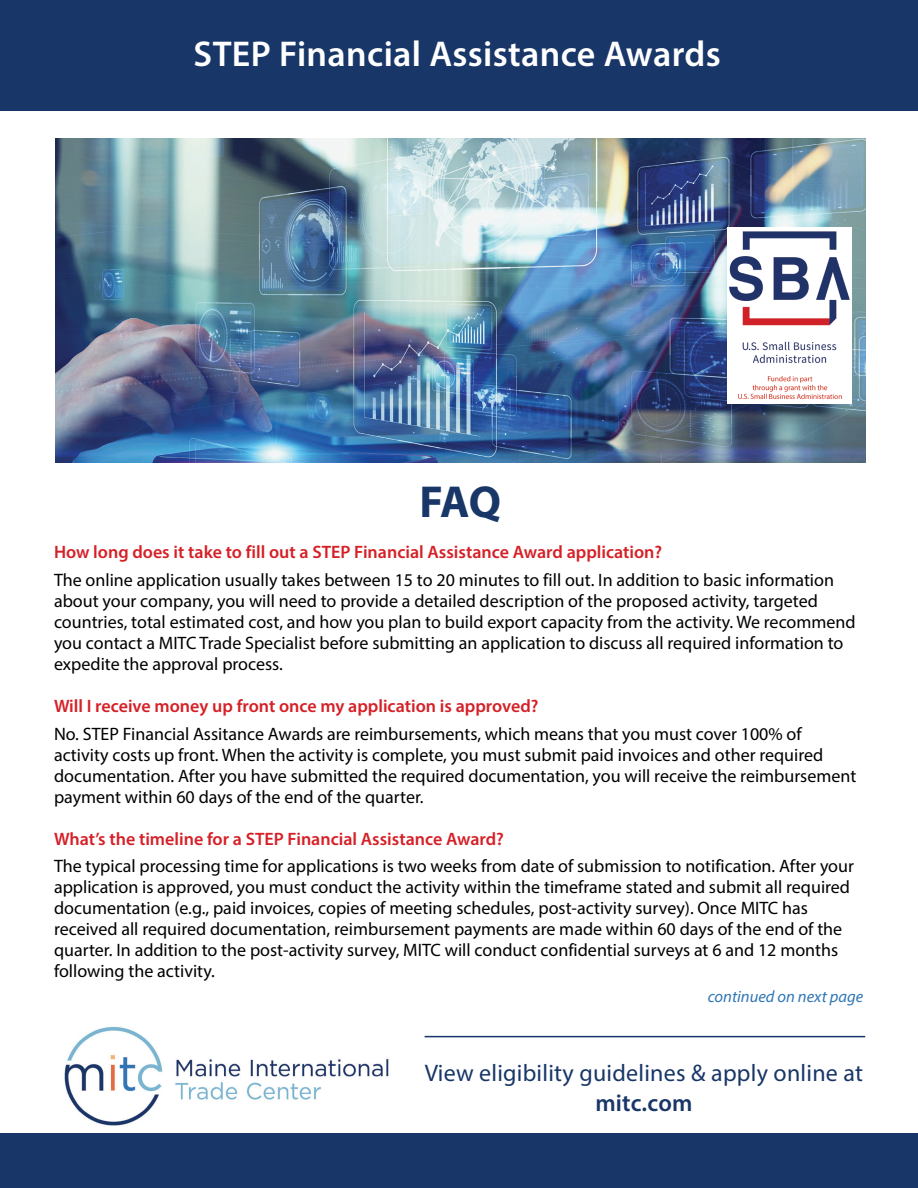
<style>
.page{position:relative;width:918px;height:1188px;background:#fff}
.page>*{position:absolute;margin:0;border:0;box-sizing:border-box;transform-origin:0 0}
.t1{font:700 45px "Myriad Pro";color:#183667}
.t2{font:600 36px "Myriad Pro";letter-spacing:.01em;color:#fff}
.t3{font:24px/30px "Myriad Pro";letter-spacing:.01em;color:#183667;text-align:center}
.t4{font:18px/21px "Myriad Pro";color:#000}
.t5{font:600 18px "Myriad Pro";color:#d52027}
.t6{font:italic 16.5px "Myriad Pro";color:#3076b5}
.s1{font-weight:600}
</style>
<div class="page">
<div style="left:0;top:0;width:918px;height:110px;background:#183667"></div>
<div style="left:0;top:1134px;width:918px;height:54px;background:#183667"></div>
<img style="left:55px;top:138px;width:810px;height:324px">
<img style="left:727px;top:228px;width:125px;height:175px">
<img style="left:64px;top:1026px;width:325px;height:100px">
<hr style="left:425px;top:1036px;width:440px;height:1px;background:#183667">
<p class="t2" style="left:194px;top:31px;width:529px">STEP Financial Assistance Awards</p>
<p class="t1" style="left:420px;top:472px;width:83px">FAQ</p>
<p class="t5" style="left:54px;top:541px;width:610px">How long does it take to fill out a STEP Financial Assistance Award application?</p>
<p class="t4" style="left:54px;top:569px;width:803px">The online application usually takes between 15 to 20 minutes to fill out. In addition to basic information about your company, you will need to provide a detailed description of the proposed activity, targeted countries, total estimated cost, and how you plan to build export capacity from the activity. We recommend you contact a MITC Trade Specialist before submitting an application to discuss all required information to expedite the approval process.</p>
<p class="t5" style="left:54px;top:694px;width:486px">Will I receive money up front once my application is approved?</p>
<p class="t4" style="left:54px;top:723px;width:804px">No. STEP Financial Assitance Awards are reimbursements, which means that you must cover 100% of activity costs up front. When the activity is complete, you must submit paid invoices and other required documentation. After you have submitted the required documentation, you will receive the reimbursement payment within 60 days of the end of the quarter.</p>
<p class="t5" style="left:54px;top:827px;width:452px">What’s the timeline for a STEP Financial Assistance Award?</p>
<p class="t4" style="left:54px;top:855px;width:801px">The typical processing time for applications is two weeks from date of submission to notification. After your application is approved, you must conduct the activity within the timeframe stated and submit all required documentation (e.g., paid invoices, copies of meeting schedules, post-activity survey). Once MITC has received all required documentation, reimbursement payments are made within 60 days of the end of the quarter. In addition to the post-activity survey, MITC will conduct confidential surveys at 6 and 12 months following the activity.</p>
<p class="t6" style="left:708px;top:986px;width:157px">continued on next page</p>
<p class="t3" style="left:425px;top:1057px;width:440px">View eligibility guidelines &amp; apply online at <span class="s1">mitc.com</span></p>
</div>
